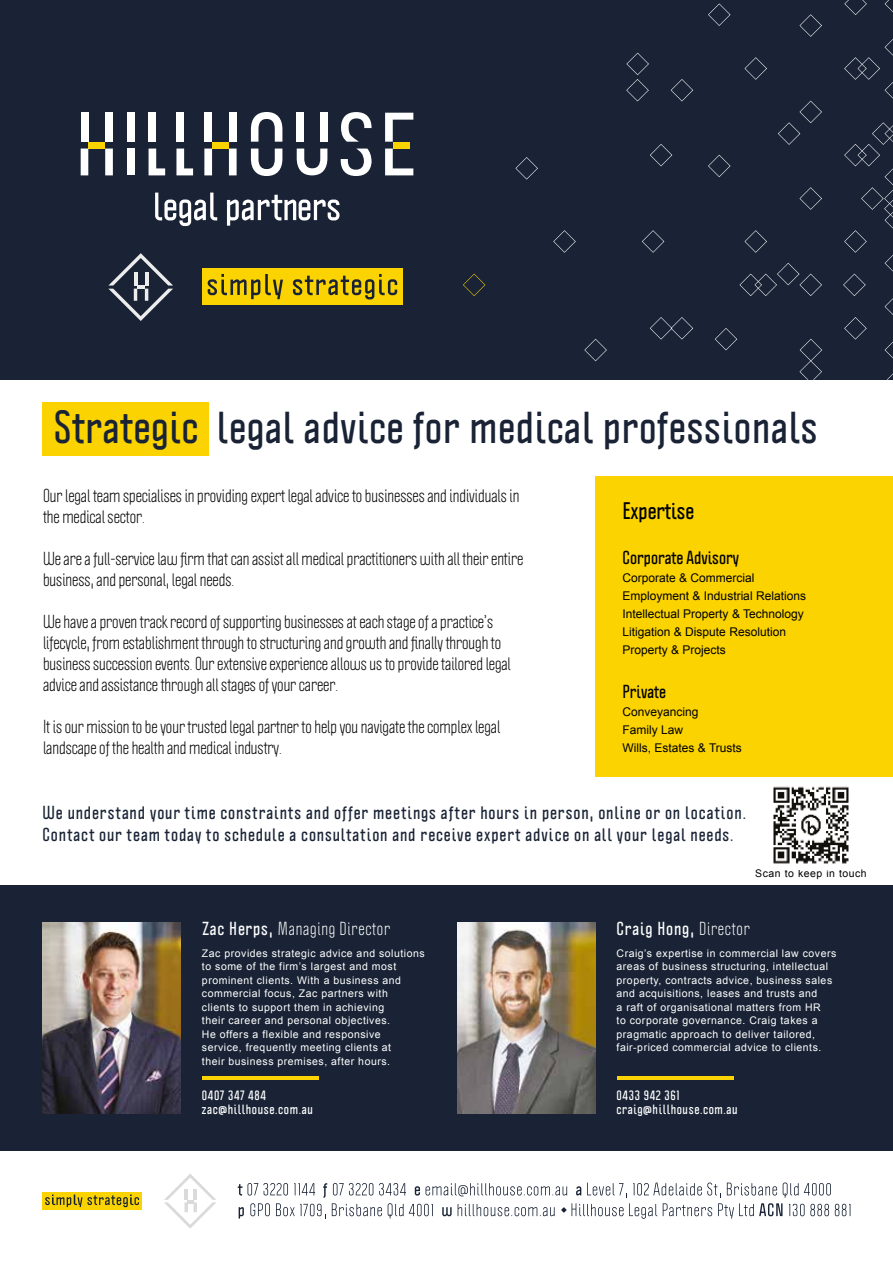
<style>
.page{position:relative;width:893px;height:1263px;background:#fff}
.page>*{position:absolute;margin:0;border:0;box-sizing:border-box;transform-origin:0 0}
.t1{font:700 40.95px "Politica";letter-spacing:.02em;color:#192335}
.t2{font:700 21px "Politica";color:#000}
.t3{font:16.5px/21px "Politica";color:#000}
.t4{font:700 16.5px/22.5px "Politica";letter-spacing:.06em;color:#192335}
.t5{font:16.5px "Politica";letter-spacing:.05em;color:#fff}
.t6{font:700 16.5px "Politica";color:#000}
.t7{font:700 16.5px "Politica";letter-spacing:.05em;color:#fff}
.t8{font:700 12.3px/13.6px "Politica";letter-spacing:.05em;color:#fff}
.t9{font:12px/18px "Arial";color:#000}
.t10{font:10.5px/13.5px "Arial";letter-spacing:.05em;color:#fff}
.t11{font:10.5px "Arial";letter-spacing:.05em;color:#000}
.s1{font-weight:700}
.s2{font-weight:400}
</style>
<div class="page">
<div style="left:0;top:885px;width:893px;height:266px;background:#192335"></div>
<div style="left:43px;top:1192px;width:99px;height:18px;background:#fbd301"></div>
<svg style="left:45px;top:1194px;width:94px;height:13px"></svg>
<svg style="left:164px;top:1174px;width:52px;height:55px"></svg>
<svg style="left:238px;top:1182px;width:612px;height:37px"></svg>
<div style="left:43px;top:402px;width:166px;height:53px;background:#fbd301"></div>
<img style="left:457px;top:922px;width:138px;height:192px">
<img style="left:43px;top:922px;width:138px;height:192px">
<hr style="left:202px;top:1076px;width:117px;height:4px;background:#fbd301">
<hr style="left:617px;top:1076px;width:116px;height:4px;background:#fbd301">
<div style="left:595px;top:476px;width:298px;height:300px;background:#fbd301"></div>
<div style="left:0;top:0;width:893px;height:380px;background:#192335"></div>
<div style="left:81px;top:113px;width:7px;height:29px;background:#fff"></div>
<div style="left:105px;top:113px;width:8px;height:29px;background:#fff"></div>
<div style="left:127px;top:149px;width:8px;height:26px;background:#fff"></div>
<div style="left:127px;top:113px;width:8px;height:29px;background:#fff"></div>
<svg style="left:149px;top:149px;width:16px;height:26px"></svg>
<div style="left:149px;top:113px;width:7px;height:29px;background:#fff"></div>
<svg style="left:176px;top:149px;width:17px;height:26px"></svg>
<div style="left:176px;top:113px;width:8px;height:29px;background:#fff"></div>
<svg style="left:204px;top:149px;width:8px;height:26px"></svg>
<div style="left:204px;top:113px;width:8px;height:29px;background:#fff"></div>
<div style="left:229px;top:113px;width:8px;height:29px;background:#fff"></div>
<svg style="left:229px;top:149px;width:8px;height:26px"></svg>
<svg style="left:251px;top:149px;width:31px;height:27px"></svg>
<svg style="left:251px;top:112px;width:31px;height:30px"></svg>
<svg style="left:297px;top:149px;width:30px;height:26px"></svg>
<div style="left:297px;top:113px;width:7px;height:29px;background:#fff"></div>
<div style="left:320px;top:113px;width:7px;height:29px;background:#fff"></div>
<svg style="left:341px;top:149px;width:31px;height:27px"></svg>
<svg style="left:341px;top:112px;width:31px;height:30px"></svg>
<svg style="left:385px;top:149px;width:28px;height:26px"></svg>
<svg style="left:385px;top:113px;width:28px;height:29px"></svg>
<div style="left:212px;top:142px;width:17px;height:7px;background:#fbd301"></div>
<div style="left:88px;top:142px;width:17px;height:7px;background:#fbd301"></div>
<div style="left:81px;top:149px;width:7px;height:26px;background:#fff"></div>
<div style="left:105px;top:149px;width:8px;height:26px;background:#fff"></div>
<div style="left:393px;top:142px;width:17px;height:7px;background:#fbd301"></div>
<svg style="left:155px;top:193px;width:62px;height:33px"></svg>
<svg style="left:227px;top:195px;width:112px;height:31px"></svg>
<svg style="left:708px;top:3px;width:22px;height:23px"></svg>
<svg style="left:708px;top:155px;width:22px;height:22px"></svg>
<svg style="left:715px;top:328px;width:22px;height:22px"></svg>
<svg style="left:887px;top:373px;width:6px;height:7px"></svg>
<svg style="left:671px;top:79px;width:22px;height:22px"></svg>
<svg style="left:584px;top:339px;width:23px;height:22px"></svg>
<svg style="left:885px;top:0;width:8px;height:12px"></svg>
<svg style="left:844px;top:0;width:23px;height:15px"></svg>
<svg style="left:844px;top:39px;width:49px;height:60px"></svg>
<svg style="left:626px;top:53px;width:23px;height:48px"></svg>
<svg style="left:553px;top:230px;width:23px;height:23px"></svg>
<svg style="left:642px;top:230px;width:22px;height:23px"></svg>
<svg style="left:650px;top:144px;width:22px;height:22px"></svg>
<svg style="left:463px;top:274px;width:22px;height:22px"></svg>
<svg style="left:515px;top:157px;width:23px;height:23px"></svg>
<svg style="left:744px;top:57px;width:23px;height:23px"></svg>
<svg style="left:744px;top:230px;width:23px;height:23px"></svg>
<svg style="left:843px;top:122px;width:50px;height:236px"></svg>
<svg style="left:650px;top:317px;width:43px;height:23px"></svg>
<svg style="left:778px;top:101px;width:44px;height:44px"></svg>
<svg style="left:799px;top:14px;width:23px;height:23px"></svg>
<svg style="left:739px;top:263px;width:83px;height:33px"></svg>
<svg style="left:799px;top:187px;width:23px;height:23px"></svg>
<svg style="left:799px;top:339px;width:23px;height:41px"></svg>
<div style="left:202px;top:268px;width:201px;height:37px;background:#fbd301"></div>
<svg style="left:208px;top:274px;width:75px;height:25px"></svg>
<svg style="left:293px;top:274px;width:104px;height:25px"></svg>
<svg style="left:108px;top:253px;width:65px;height:68px"></svg>
<img style="left:773px;top:786px;width:76px;height:78px">
<h1 class="t1" style="left:54px;top:401px;width:765px">Strategic legal advice for medical professionals</h1>
<p class="t3" style="left:43px;top:485px;width:478px">Our legal team specialises in providing expert legal advice to businesses and individuals in the medical sector.</p>
<p class="t3" style="left:43px;top:548px;width:482px">We are a full-service law firm that can assist all medical practitioners with all their entire business, and personal, legal needs.</p>
<p class="t3" style="left:43px;top:611px;width:469px">We have a proven track record of supporting businesses at each stage of a practice’s lifecycle, from establishment through to structuring and growth and finally through to business succession events. Our extensive experience allows us to provide tailored legal advice and assistance through all stages of your career.</p>
<p class="t3" style="left:43px;top:716px;width:459px">It is our mission to be your trusted legal partner to help you navigate the complex legal landscape of the health and medical industry.</p>
<p class="t2" style="left:623px;top:498px;width:73px">Expertise</p>
<p class="t6" style="left:623px;top:547px;width:118px">Corporate Advisory</p>
<p class="t9" style="left:623px;top:569px;width:185px">Corporate &amp; Commercial<br>Employment &amp; Industrial Relations<br>Intellectual Property &amp; Technology<br>Litigation &amp; Dispute Resolution<br>Property &amp; Projects</p>
<p class="t6" style="left:623px;top:681px;width:45px">Private</p>
<p class="t9" style="left:623px;top:703px;width:121px">Conveyancing<br>Family Law<br>Wills, Estates &amp; Trusts</p>
<p class="t4" style="left:43px;top:801px;width:705px">We understand your time constraints and offer meetings after hours in person, online or on location.<br>Contact our team today to schedule a consultation and receive expert advice on all your legal needs.</p>
<p class="t11" style="left:755px;top:866px;width:113px">Scan to keep in touch</p>
<p class="t5" style="left:203px;top:918px;width:189px"><span class="s1">Zac Herps,</span> Managing Director</p>
<p class="t7" style="left:617px;top:918px;width:135px">Craig Hong, <span class="s2">Director</span></p>
<p class="t10" style="left:202px;top:946px;width:224px">Zac provides strategic advice and solutions to some of the firm’s largest and most prominent clients. With a business and commercial focus, Zac partners with<br>clients to support them in achieving<br>their career and personal objectives.<br>He offers a flexible and responsive<br>service, frequently meeting clients at<br>their business premises, after hours.</p>
<p class="t10" style="left:617px;top:946px;width:221px">Craig’s expertise in commercial law covers areas of business structuring, intellectual property, contracts advice, business sales and acquisitions, leases and trusts and<br>a raft of organisational matters from HR<br>to corporate governance. Craig takes a pragmatic approach to deliver tailored, fair-priced commercial advice to clients.</p>
<p class="t8" style="left:202px;top:1088px;width:112px">0407 347 484 zac@hillhouse.com.au</p>
<p class="t8" style="left:617px;top:1088px;width:123px">0433 942 361 craig@hillhouse.com.au</p>
</div>
